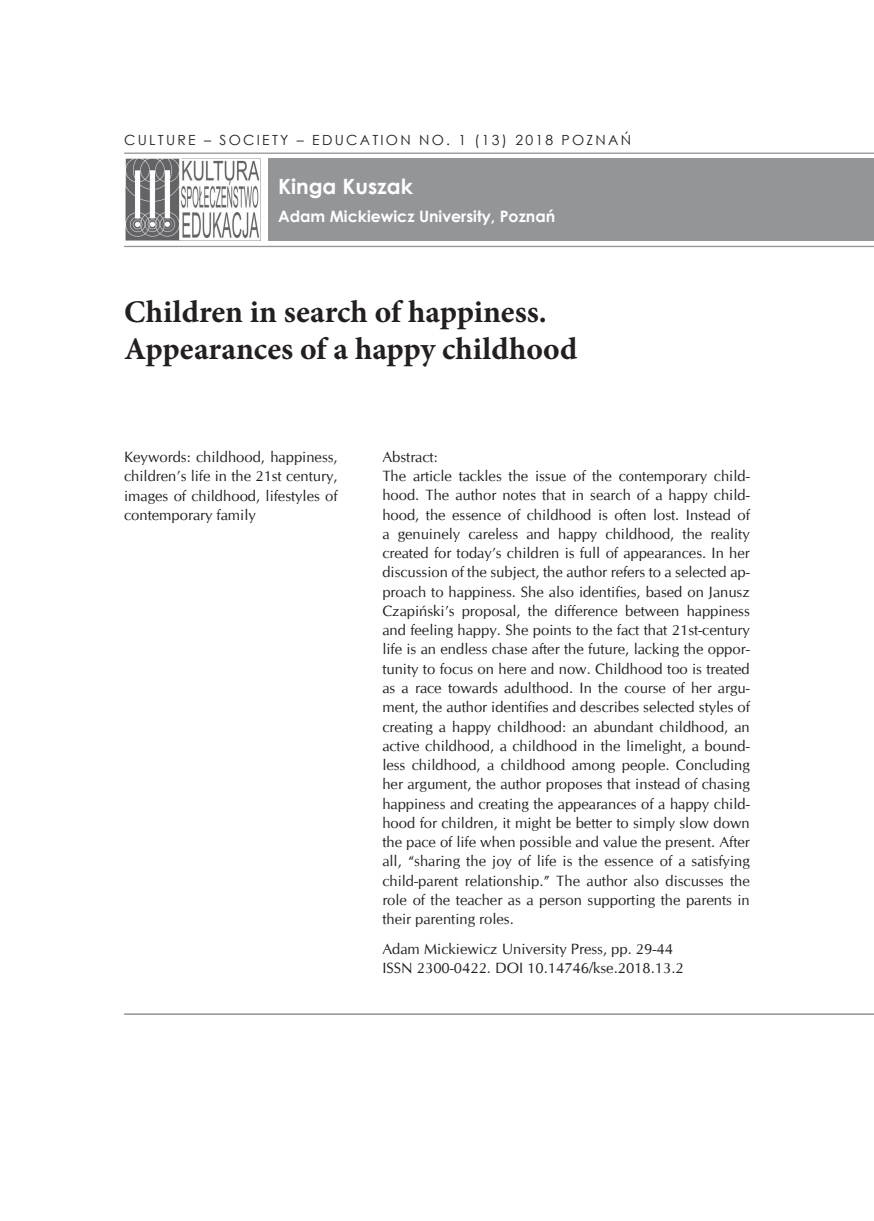
<style>
.page{position:relative;width:874px;height:1221px;background:#fff}
.page>*{position:absolute;margin:0;border:0;box-sizing:border-box;transform-origin:0 0}
.t1{font:700 31.5px/36.8px "Minion Pro";color:#231f20}
.t2{font:700 21px "Century Gothic";color:#fff}
.t3{font:700 15.75px "Century Gothic";color:#fff}
.t4{font:14.88px/19.2px "CG Omega";color:#231f20}
.t5{font:14px "Century Gothic";letter-spacing:.16em;color:#231f20}
</style>
<div class="page">
<div style="left:268px;top:159px;width:605px;height:82px;background:#939598"></div>
<hr style="left:124px;top:152px;width:749px;height:2px;background:#939598">
<img style="left:125px;top:159px;width:135px;height:82px">
<hr style="left:124px;top:1013px;width:749px;height:1px;background:#808285">
<hr style="left:124px;top:246px;width:749px;height:1px;background:#939598">
<p class="t5" style="left:124px;top:130px;width:508px">CULTURE – SOCIETY – EDUCATION NO. 1 (13) 2018 POZNAŃ</p>
<h2 class="t2" style="left:278px;top:170px;width:136px">Kinga Kuszak</h2>
<p class="t3" style="left:278px;top:204px;width:278px">Adam Mickiewicz University, Poznań</p>
<h1 class="t1" style="left:124px;top:293px;width:454px">Children in search of happiness.<br>Appearances of a happy childhood</h1>
<p class="t4" style="left:124px;top:447px;width:215px;text-align:justify">Keywords: childhood, happiness, children’s life in the 21st century, images of childhood, lifestyles of contemporary family</p>
<p class="t4" style="left:382px;top:447px;width:369px">Abstract:<br>The article tackles the issue of the contemporary child&shy;hood. The author notes that in search of a happy child&shy;hood, the essence of childhood is often lost. Instead of a genuinely careless and happy childhood, the reality created for today’s children is full of appearances. In her discussion of the subject, the author refers to a selected ap&shy;proach to happiness. She also identifies, based on Janusz Czapiński’s proposal, the difference between happiness and feeling happy. She points to the fact that 21st-century life is an endless chase after the future, lacking the oppor&shy;tunity to focus on here and now. Childhood too is treated as a race towards adulthood. In the course of her argu&shy;ment, the author identifies and describes selected styles of creating a happy childhood: an abundant childhood, an active childhood, a childhood in the limelight, a bound&shy;less childhood, a childhood among people. Concluding her argument, the author proposes that instead of chasing happiness and creating the appearances of a happy child&shy;hood for children, it might be better to simply slow down the pace of life when possible and value the present. After all, “sharing the joy of life is the essence of a satisfying child-parent relationship.” The author also discusses the role of the teacher as a person supporting the parents in their parenting roles.</p>
<p class="t4" style="left:382px;top:939px;width:302px">Adam Mickiewicz University Press, pp. 29-44<br>ISSN 2300-0422. DOI 10.14746/kse.2018.13.2</p>
</div>
